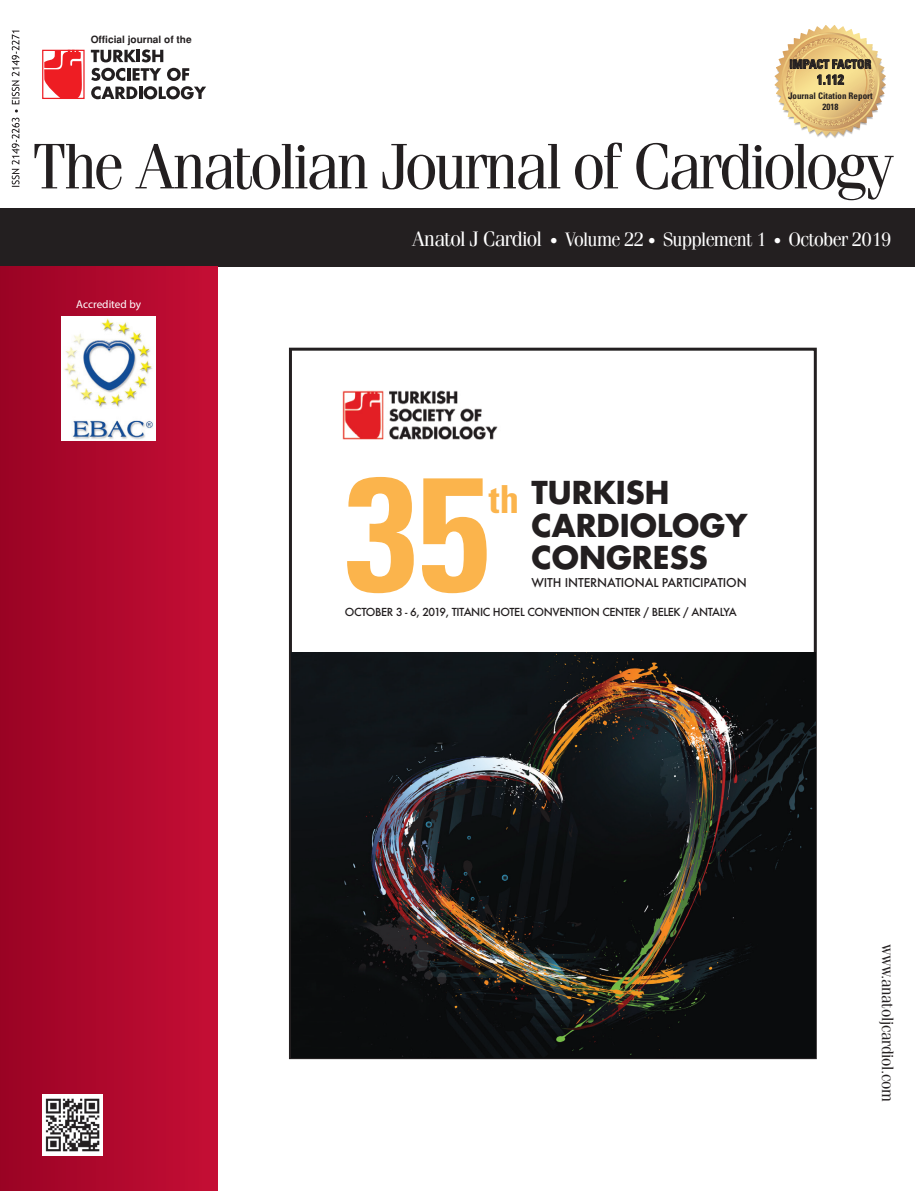
<style>
.page{position:relative;width:915px;height:1191px;background:#fff}
.page>*{position:absolute;margin:0;border:0;box-sizing:border-box;transform-origin:0 0}
.t1{font:162.3px "Univers Cond Bd Tr";color:#fbb44c}
.t2{font:64.5px "Fenice Tr";letter-spacing:-.05em;color:#231f20}
.t3{font:30.75px/32.5px "Futura Bold Tr";color:#231f20}
.t4{font:19.5px "Fenice Tr";letter-spacing:-.035em;color:#fff}
.t5{font:16.5px "Fenice Tr";letter-spacing:-.015em;color:#231f20}
.t6{font:13.5px "Univers Cond Bd Tr";color:#231f20}
.t7{font:12px "Univers Cond Bd Tr";color:#231f20}
.t8{font:500 11.85px "Futura";letter-spacing:-.01em;color:#231f20}
.t9{font:11.25px "Myriad Pro";letter-spacing:-.005em;color:#fff}
.t10{font:500 10.8px "Futura";letter-spacing:-.035em;color:#231f20}
.t11{font:700 10.05px "Helvetica Tr";color:#231f20}
.t12{font:9px/10.5px "Univers Cond Bd Tr";color:#231f20;text-align:center}
.s1{font-size:21px}
.s2{font-size:15px}
.s3{font-family:"Univers Cond Bd Tr";font-size:38.7px;color:#fbb44c}
</style>
<div class="page">
<div style="left:0;top:208px;width:914px;height:59px;background:#231f20"></div>
<div style="left:0;top:267px;width:217px;height:924px;background:linear-gradient(to right,#990325,#c50e35)"></div>
<div style="left:42px;top:50px;width:43px;height:49px;background:#fff;border:1px solid #ee1d23"></div>
<svg style="left:44px;top:50px;width:38px;height:49px"></svg>
<svg style="left:91px;top:68px;width:115px;height:31px"></svg>
<svg style="left:91px;top:49px;width:72px;height:13px"></svg>
<img style="left:42px;top:1095px;width:61px;height:60px">
<img style="left:62px;top:317px;width:94px;height:123px">
<svg style="left:12px;top:31px;width:7px;height:156px"></svg>
<img style="left:342px;top:391px;width:156px;height:48px">
<svg style="left:774px;top:25px;width:111px;height:113px"></svg>
<img style="left:291px;top:653px;width:524px;height:404px">
<p class="t11" style="left:91px;top:34px;width:102px">Official journal of the</p>
<p class="t7" style="left:789px;top:57px;width:83px">IMPACT FACTOR</p>
<p class="t6" style="left:816px;top:71px;width:28px">1.112</p>
<p class="t12" style="left:787px;top:91px;width:86px">Journal Citation Report<br>2018</p>
<h2 class="t2" style="left:32px;top:127px;width:863px">The Anatolian Journal of Cardiology</h2>
<h3 class="t4" style="left:411px;top:228px;width:481px"><span class="s1">Anatol J Cardiol</span> <span class="s2">•</span> Volume 22 <span class="s2">•</span> Supplement 1 <span class="s2">•</span> October 2019</h3>
<p class="t9" style="left:76px;top:297px;width:66px">Accredited by</p>
<h1 class="t1" style="left:345px;top:434px;width:146px">35</h1>
<h3 class="t3" style="left:531px;top:476px;width:217px;text-indent:-42px"><span class="s3">th</span> TURKISH<br>CARDIOLOGY<br>CONGRESS</h3>
<p class="t8" style="left:531px;top:575px;width:217px">WITH INTERNATIONAL PARTICIPATION</p>
<p class="t10" style="left:345px;top:605px;width:393px">OCTOBER 3 - 6, 2019, TITANIC HOTEL CONVENTION CENTER / BELEK / ANTALYA</p>
<h3 class="t5" style="left:897px;top:944px;width:159px;rotate:90deg">www.anatoljcardiol.com</h3>
</div>
